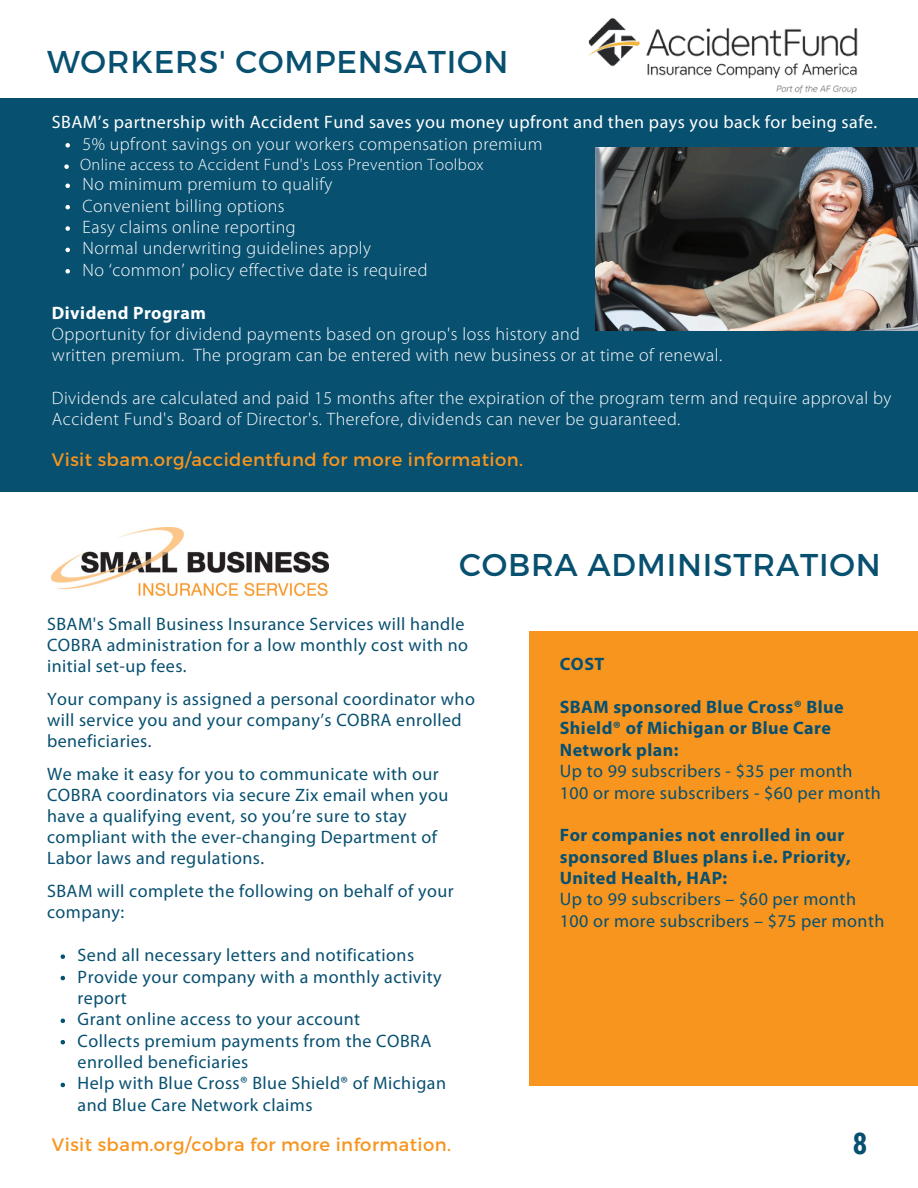
<style>
.page{position:relative;width:918px;height:1188px;background:#fff}
.page>*{position:absolute;margin:0;border:0;box-sizing:border-box;transform-origin:0 0}
.t1{font:31.5px "Montserrat";letter-spacing:.025em;color:#085070}
.t2{font:700 30px "Roboto Condensed";color:#085070}
.t3{font:18px/21px "Myriad Pro";letter-spacing:.025em;color:#085070}
.t4{font:300 18px/21.3px "Myriad Pro";letter-spacing:.025em;color:#fff}
.t5{font:700 18px/21.3px "Myriad Pro";letter-spacing:.025em;color:#085070}
.t6{font:18px "Myriad Pro";letter-spacing:.025em;color:#fff}
.t7{font:18px "Montserrat";letter-spacing:.025em;color:#f7951e}
.t8{font:700 18px "Myriad Pro";letter-spacing:.025em;color:#fff}
.t9{font:300 16.5px "Myriad Pro";letter-spacing:.025em;color:#fff}
</style>
<div class="page">
<div style="left:0;top:0;width:918px;height:491px;background:#085070"></div>
<div style="left:0;top:0;width:918px;height:98px;background:#fff"></div>
<div style="left:529px;top:631px;width:389px;height:455px;background:#f7951e"></div>
<svg style="left:65px;top:143px;width:5px;height:5px"></svg>
<svg style="left:64px;top:164px;width:5px;height:5px"></svg>
<svg style="left:65px;top:184px;width:5px;height:4px"></svg>
<svg style="left:65px;top:205px;width:5px;height:4px"></svg>
<svg style="left:65px;top:226px;width:5px;height:5px"></svg>
<svg style="left:65px;top:248px;width:5px;height:4px"></svg>
<svg style="left:65px;top:269px;width:5px;height:5px"></svg>
<img style="left:595px;top:147px;width:323px;height:184px">
<img style="left:588px;top:18px;width:270px;height:76px">
<img style="left:52px;top:527px;width:277px;height:69px">
<svg style="left:61px;top:954px;width:4px;height:5px"></svg>
<svg style="left:61px;top:976px;width:4px;height:4px"></svg>
<svg style="left:61px;top:1019px;width:4px;height:4px"></svg>
<svg style="left:61px;top:1040px;width:4px;height:4px"></svg>
<svg style="left:61px;top:1083px;width:4px;height:4px"></svg>
<p class="t1" style="left:47px;top:42px;width:463px">WORKERS' COMPENSATION</p>
<p class="t6" style="left:52px;top:115px;width:827px">SBAM’s partnership with Accident Fund saves you money upfront and then pays you back for being safe.</p>
<h1 class="t4" style="left:83px;top:135px;width:461px">5% upfront savings on your workers compensation premium</h1>
<p class="t9" style="left:80px;top:158px;width:405px">Online access to Accident Fund's Loss Prevention Toolbox</p>
<p class="t4" style="left:83px;top:175px;width:252px">No minimum premium to qualify</p>
<p class="t4" style="left:83px;top:197px;width:204px">Convenient billing options</p>
<p class="t4" style="left:83px;top:218px;width:215px">Easy claims online reporting</p>
<p class="t4" style="left:83px;top:239px;width:290px">Normal underwriting guidelines apply</p>
<p class="t4" style="left:83px;top:261px;width:346px">No ‘common’ policy effective date is required</p>
<p class="t8" style="left:52px;top:305px;width:155px">Dividend Program</p>
<p class="t4" style="left:52px;top:325px;width:530px">Opportunity for dividend payments based on group's loss history and</p>
<p class="t4" style="left:52px;top:346px;width:672px">written premium. The program can be entered with new business or at time of renewal.</p>
<p class="t4" style="left:52px;top:389px;width:841px">Dividends are calculated and paid 15 months after the expiration of the program term and require approval by<br>Accident Fund's Board of Director's. Therefore, dividends can never be guaranteed.</p>
<p class="t7" style="left:52px;top:447px;width:473px">Visit sbam.org/accidentfund for more information.</p>
<p class="t1" style="left:459px;top:545px;width:423px">COBRA ADMINISTRATION</p>
<p class="t3" style="left:47px;top:615px;width:423px">SBAM's Small Business Insurance Services will handle<br>COBRA administration for a low monthly cost with no initial set-up fees.</p>
<h1 class="t3" style="left:47px;top:690px;width:429px">Your company is assigned a personal coordinator who will service you and your company’s COBRA enrolled beneficiaries.</h1>
<p class="t3" style="left:47px;top:765px;width:403px">We make it easy for you to communicate with our COBRA coordinators via secure Zix email when you have a qualifying event, so you’re sure to stay compliant with the ever-changing Department of Labor laws and regulations.</p>
<p class="t3" style="left:47px;top:882px;width:408px">SBAM will complete the following on behalf of your company:</p>
<p class="t3" style="left:78px;top:946px;width:338px">Send all necessary letters and notifications</p>
<p class="t3" style="left:78px;top:967px;width:365px">Provide your company with a monthly activity report</p>
<p class="t3" style="left:78px;top:1010px;width:284px">Grant online access to your account</p>
<p class="t3" style="left:78px;top:1032px;width:355px">Collects premium payments from the COBRA enrolled beneficiaries</p>
<p class="t3" style="left:78px;top:1074px;width:370px">Help with Blue Cross® Blue Shield® of Michigan and Blue Care Network claims</p>
<p class="t7" style="left:52px;top:1133px;width:401px">Visit sbam.org/cobra for more information.</p>
<p class="t5" style="left:560px;top:655px;width:46px">COST</p>
<p class="t5" style="left:560px;top:698px;width:285px">SBAM sponsored Blue Cross® Blue<br>Shield® of Michigan or Blue Care<br>Network plan:</p>
<h2 class="t3" style="left:560px;top:762px;width:294px">Up to 99 subscribers - $35 per month</h2>
<p class="t3" style="left:560px;top:784px;width:323px">100 or more subscribers - $60 per month</p>
<p class="t5" style="left:560px;top:826px;width:293px">For companies not enrolled in our sponsored Blues plans i.e. Priority,<br>United Health, HAP:</p>
<p class="t3" style="left:560px;top:890px;width:298px">Up to 99 subscribers – $60 per month</p>
<p class="t3" style="left:560px;top:912px;width:326px">100 or more subscribers – $75 per month</p>
<p class="t2" style="left:852px;top:1127px;width:17px">8</p>
</div>
